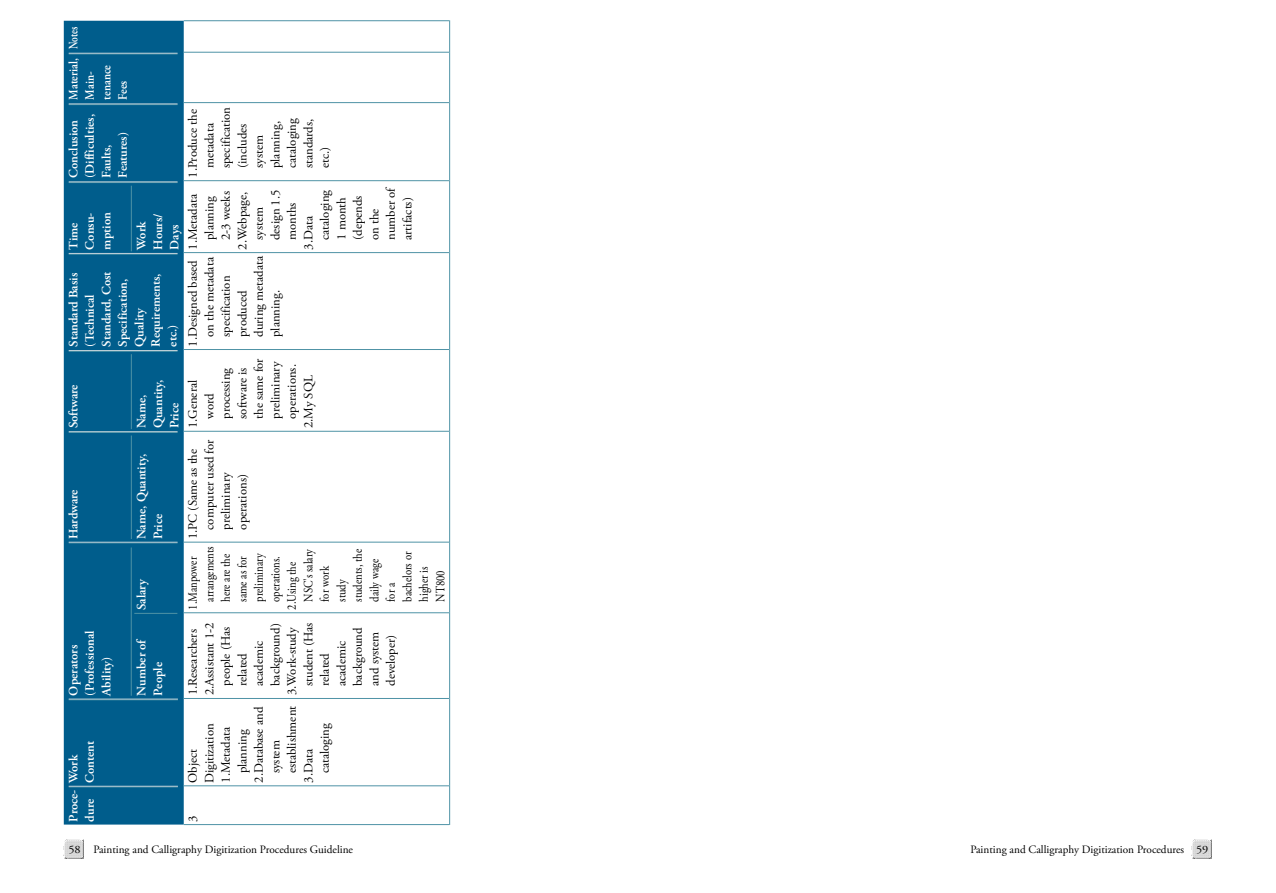
<style>
.page{position:relative;width:1276px;height:893px;background:#fff}
.page>*{position:absolute;margin:0;border:0;box-sizing:border-box;transform-origin:0 0}
.t1{font:12.75px/16.5px "Adobe Garamond Pro";color:#000}
.t2{font:600 12.75px/16.5px "Adobe Garamond Pro";color:#fff}
.t3{font:12.75px "Adobe Garamond Pro";color:#000;scale:.84 1}
.t4{font:600 12.75px/16.5px "Adobe Garamond Pro";color:#fff;scale:.9 1}
.t5{font:600 12.75px "Adobe Garamond Pro";color:#fff;scale:.75 1}
.t6{font:11.25px "Adobe Garamond Pro";color:#000;scale:1.1 1}
.t7{font:11.25px "Adobe Garamond Pro";color:#000}
</style>
<div class="page">
<img style="left:63px;top:839px;width:21px;height:20px">
<img style="left:1191px;top:839px;width:20px;height:20px">
<div style="left:64px;top:21px;width:120px;height:804px;background:#005d8c"></div>
<hr style="left:184px;top:785px;width:265px;height:1px;background:#4f93a6">
<hr style="left:184px;top:698px;width:265px;height:1px;background:#4f93a6">
<hr style="left:184px;top:612px;width:265px;height:1px;background:#4f93a6">
<hr style="left:184px;top:542px;width:265px;height:1px;background:#4f93a6">
<hr style="left:184px;top:431px;width:265px;height:1px;background:#4f93a6">
<hr style="left:184px;top:349px;width:265px;height:1px;background:#4f93a6">
<hr style="left:184px;top:252px;width:265px;height:1px;background:#4f93a6">
<hr style="left:184px;top:180px;width:265px;height:1px;background:#4f93a6">
<hr style="left:184px;top:102px;width:265px;height:1px;background:#4f93a6">
<hr style="left:184px;top:52px;width:265px;height:1px;background:#4f93a6">
<hr style="left:184px;top:824px;width:265px;height:1px;background:#4f93a6">
<hr style="left:184px;top:20px;width:265px;height:1px;background:#4f93a6">
<hr style="left:449px;top:786px;width:1px;height:39px;background:#4f93a6">
<hr style="left:449px;top:698px;width:1px;height:88px;background:#4f93a6">
<hr style="left:449px;top:613px;width:1px;height:85px;background:#4f93a6">
<hr style="left:449px;top:542px;width:1px;height:71px;background:#4f93a6">
<hr style="left:449px;top:431px;width:1px;height:111px;background:#4f93a6">
<hr style="left:449px;top:349px;width:1px;height:82px;background:#4f93a6">
<hr style="left:449px;top:253px;width:1px;height:96px;background:#4f93a6">
<hr style="left:449px;top:181px;width:1px;height:72px;background:#4f93a6">
<hr style="left:449px;top:103px;width:1px;height:78px;background:#4f93a6">
<hr style="left:449px;top:52px;width:1px;height:51px;background:#4f93a6">
<hr style="left:449px;top:20px;width:1px;height:32px;background:#4f93a6">
<hr style="left:69px;top:786px;width:109px;height:1px;background:#c2d2da">
<hr style="left:69px;top:699px;width:109px;height:1px;background:#c2d2da">
<hr style="left:69px;top:542px;width:109px;height:1px;background:#c2d2da">
<hr style="left:69px;top:432px;width:109px;height:1px;background:#4f93a6">
<hr style="left:69px;top:431px;width:109px;height:1px;background:#c2d2da">
<hr style="left:69px;top:351px;width:109px;height:1px;background:#4f93a6">
<hr style="left:69px;top:350px;width:109px;height:1px;background:#c2d2da">
<hr style="left:69px;top:254px;width:109px;height:1px;background:#4f93a6">
<hr style="left:69px;top:253px;width:109px;height:1px;background:#c2d2da">
<hr style="left:69px;top:182px;width:109px;height:1px;background:#4f93a6">
<hr style="left:69px;top:181px;width:109px;height:1px;background:#c2d2da">
<hr style="left:69px;top:104px;width:109px;height:1px;background:#4f93a6">
<hr style="left:69px;top:103px;width:109px;height:1px;background:#c2d2da">
<hr style="left:69px;top:54px;width:109px;height:1px;background:#4f93a6">
<hr style="left:69px;top:53px;width:109px;height:1px;background:#c2d2da">
<hr style="left:131px;top:547px;width:1px;height:149px;background:#4f93a6">
<hr style="left:134px;top:613px;width:43px;height:1px;background:#4f93a6">
<hr style="left:131px;top:435px;width:1px;height:104px;background:#4f93a6">
<hr style="left:131px;top:354px;width:1px;height:75px;background:#4f93a6">
<hr style="left:131px;top:186px;width:1px;height:65px;background:#4f93a6">
<p class="t5" style="left:66px;top:49px;width:31px;rotate:-90deg">Notes</p>
<p class="t4" style="left:65px;top:100px;width:47px;rotate:-90deg">Material,<br>Main&shy;tenance<br>Fees</p>
<p class="t2" style="left:65px;top:178px;width:65px;rotate:-90deg">Conclusion (Difficulties,<br>Faults,<br>Features)</p>
<p class="t1" style="left:185px;top:168px;width:63px;text-indent:-10px;rotate:-90deg">1.Produce the metadata specification (includes system planning, cataloging standards, etc.)</p>
<p class="t2" style="left:65px;top:250px;width:39px;rotate:-90deg">Time<br>Consu&shy;mption</p>
<p class="t1" style="left:383px;top:240px;width:55px;rotate:-90deg">number of</p>
<p class="t1" style="left:399px;top:240px;width:44px;rotate:-90deg">artifacts)</p>
<p class="t1" style="left:317px;top:240px;width:52px;rotate:-90deg">cataloging</p>
<p class="t1" style="left:333px;top:240px;width:44px;rotate:-90deg">1 month</p>
<p class="t1" style="left:350px;top:240px;width:46px;rotate:-90deg">(depends</p>
<p class="t1" style="left:267px;top:240px;width:52px;rotate:-90deg">design 1.5</p>
<p class="t1" style="left:185px;top:250px;width:57px;rotate:-90deg">1.Metadata</p>
<p class="t1" style="left:202px;top:240px;width:45px;rotate:-90deg">planning</p>
<p class="t1" style="left:218px;top:240px;width:50px;rotate:-90deg">2-3 weeks</p>
<p class="t1" style="left:235px;top:250px;width:59px;rotate:-90deg">2.Webpage,</p>
<p class="t1" style="left:284px;top:240px;width:39px;rotate:-90deg">months</p>
<p class="t1" style="left:251px;top:240px;width:34px;rotate:-90deg">system</p>
<p class="t1" style="left:366px;top:240px;width:33px;rotate:-90deg">on the</p>
<p class="t2" style="left:133px;top:250px;width:38px;rotate:-90deg">Work<br>Hours/<br>Days</p>
<p class="t1" style="left:300px;top:250px;width:35px;rotate:-90deg">3.Data</p>
<p class="t2" style="left:65px;top:346px;width:77px;rotate:-90deg">Standard Basis (Technical<br>Standard, Cost<br>Specification,<br>Quality<br>Requirements, etc.)</p>
<p class="t2" style="left:65px;top:428px;width:45px;rotate:-90deg">Software</p>
<p class="t2" style="left:65px;top:539px;width:51px;rotate:-90deg">Hardware</p>
<p class="t2" style="left:65px;top:695px;width:66px;rotate:-90deg">Operators (Professional<br>Ability)</p>
<p class="t2" style="left:65px;top:783px;width:44px;rotate:-90deg">Work<br>Content</p>
<p class="t2" style="left:65px;top:822px;width:34px;rotate:-90deg">Proce&shy;dure</p>
<p class="t2" style="left:133px;top:428px;width:50px;rotate:-90deg">Name,<br>Quantity,<br>Price</p>
<p class="t2" style="left:133px;top:539px;width:86px;rotate:-90deg">Name, Quantity,<br>Price</p>
<p class="t2" style="left:133px;top:610px;width:33px;rotate:-90deg">Salary</p>
<p class="t2" style="left:133px;top:695px;width:59px;rotate:-90deg">Number of<br>People</p>
<p class="t1" style="left:185px;top:337px;width:83px;text-indent:-10px;rotate:-90deg">1.Designed based on the metadata specification produced during metadata planning.</p>
<p class="t1" style="left:185px;top:428px;width:50px;rotate:-90deg">1.General</p>
<p class="t1" style="left:202px;top:419px;width:27px;rotate:-90deg">word</p>
<p class="t1" style="left:218px;top:419px;width:52px;rotate:-90deg">processing</p>
<p class="t1" style="left:235px;top:419px;width:53px;rotate:-90deg">software is</p>
<p class="t1" style="left:251px;top:419px;width:62px;rotate:-90deg">the same for</p>
<p class="t1" style="left:268px;top:419px;width:59px;rotate:-90deg">preliminary</p>
<p class="t1" style="left:284px;top:419px;width:56px;rotate:-90deg">operations.</p>
<p class="t1" style="left:301px;top:428px;width:55px;rotate:-90deg">2.My SQL</p>
<p class="t1" style="left:185px;top:530px;width:92px;text-indent:-10px;rotate:-90deg">1.PC (Same as the computer used for preliminary operations)</p>
<p class="t3" style="left:185px;top:610px;width:65px;rotate:-90deg">1.Manpower</p>
<p class="t3" style="left:202px;top:602px;width:68px;rotate:-90deg">arrangements</p>
<p class="t3" style="left:218px;top:602px;width:58px;rotate:-90deg">here are the</p>
<p class="t3" style="left:235px;top:602px;width:56px;rotate:-90deg">same as for</p>
<p class="t3" style="left:251px;top:602px;width:59px;rotate:-90deg">preliminary</p>
<p class="t3" style="left:268px;top:602px;width:56px;rotate:-90deg">operations.</p>
<p class="t3" style="left:284px;top:610px;width:59px;rotate:-90deg">2.Using the</p>
<p class="t3" style="left:301px;top:602px;width:65px;rotate:-90deg">NSC's salary</p>
<p class="t3" style="left:350px;top:602px;width:64px;rotate:-90deg">students, the</p>
<p class="t3" style="left:367px;top:602px;width:53px;rotate:-90deg">daily wage</p>
<p class="t3" style="left:400px;top:602px;width:61px;rotate:-90deg">bachelors or</p>
<p class="t3" style="left:317px;top:602px;width:44px;rotate:-90deg">for work</p>
<p class="t3" style="left:416px;top:602px;width:43px;rotate:-90deg">higher is</p>
<p class="t3" style="left:433px;top:602px;width:39px;rotate:-90deg">NT800</p>
<p class="t3" style="left:334px;top:602px;width:28px;rotate:-90deg">study</p>
<p class="t3" style="left:383px;top:602px;width:24px;rotate:-90deg">for a</p>
<p class="t1" style="left:268px;top:686px;width:64px;rotate:-90deg">background)</p>
<p class="t1" style="left:284px;top:695px;width:70px;rotate:-90deg">3.Work-study</p>
<p class="t1" style="left:301px;top:686px;width:65px;rotate:-90deg">student (Has</p>
<p class="t1" style="left:185px;top:695px;width:68px;rotate:-90deg">1.Researchers</p>
<p class="t1" style="left:202px;top:695px;width:74px;rotate:-90deg">2.Assistant 1-2</p>
<p class="t1" style="left:218px;top:686px;width:61px;rotate:-90deg">people (Has</p>
<p class="t1" style="left:350px;top:686px;width:60px;rotate:-90deg">background</p>
<p class="t1" style="left:367px;top:686px;width:56px;rotate:-90deg">and system</p>
<p class="t1" style="left:383px;top:686px;width:53px;rotate:-90deg">developer)</p>
<p class="t1" style="left:251px;top:686px;width:47px;rotate:-90deg">academic</p>
<p class="t1" style="left:334px;top:686px;width:47px;rotate:-90deg">academic</p>
<p class="t1" style="left:235px;top:686px;width:34px;rotate:-90deg">related</p>
<p class="t1" style="left:317px;top:686px;width:34px;rotate:-90deg">related</p>
<p class="t1" style="left:251px;top:783px;width:77px;rotate:-90deg">2.Database and</p>
<p class="t1" style="left:202px;top:783px;width:61px;rotate:-90deg">Digitization</p>
<p class="t1" style="left:218px;top:783px;width:57px;rotate:-90deg">1.Metadata</p>
<p class="t1" style="left:235px;top:773px;width:45px;rotate:-90deg">planning</p>
<p class="t1" style="left:185px;top:783px;width:35px;rotate:-90deg">Object</p>
<p class="t1" style="left:284px;top:773px;width:69px;rotate:-90deg">establishment</p>
<p class="t1" style="left:317px;top:773px;width:52px;rotate:-90deg">cataloging</p>
<p class="t1" style="left:268px;top:773px;width:34px;rotate:-90deg">system</p>
<p class="t1" style="left:301px;top:783px;width:35px;rotate:-90deg">3.Data</p>
<p class="t1" style="left:185px;top:822px;width:8px;rotate:-90deg">3</p>
<p class="t6" style="left:68px;top:843px;width:260px">58 Painting and Calligraphy Digitization Procedures Guideline</p>
<p class="t7" style="left:970px;top:843px;width:239px">Painting and Calligraphy Digitization Procedures 59</p>
</div>
